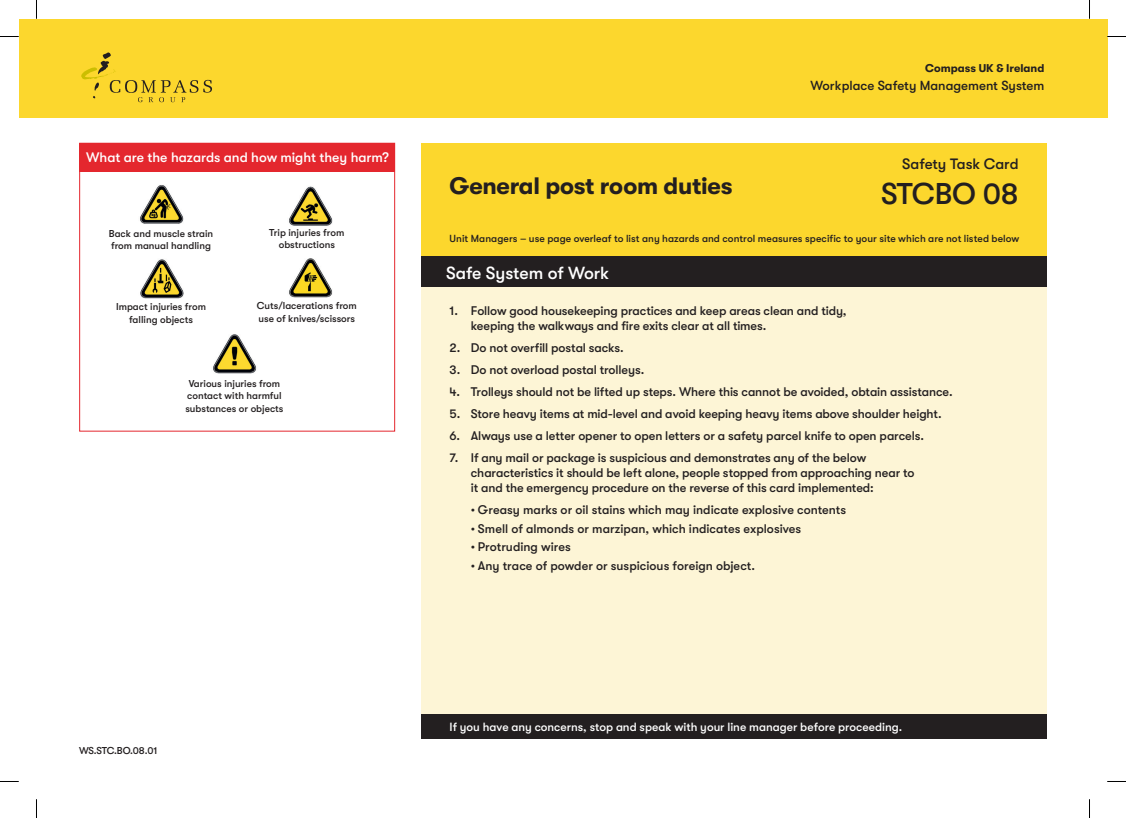
<style>
.page{position:relative;width:1126px;height:818px;background:#fff}
.page>*{position:absolute;margin:0;border:0;box-sizing:border-box;transform-origin:0 0}
.t1{font:500 30px "GT Walsheim Pro";letter-spacing:-.01em;color:#231f20}
.t2{font:700 23.75px "GT Walsheim Pro";letter-spacing:-.01em;color:#231f20}
.t3{font:500 17.5px "GT Walsheim Pro";color:#fff}
.t4{font:500 15px "GT Walsheim Pro";letter-spacing:-.005em;color:#231f20}
.t5{font:500 13.75px "GT Walsheim Pro";letter-spacing:-.005em;color:#fff}
.t6{font:500 13.12px "GT Walsheim Pro";color:#231f20}
.t7{font:500 12.5px/15px "GT Walsheim Pro";letter-spacing:-.005em;color:#231f20}
.t8{font:500 11.88px "GT Walsheim Pro";color:#fff}
.t9{font:700 11.25px "GT Walsheim Pro";color:#231f20}
.t10{font:500 10.25px "GT Walsheim Pro";letter-spacing:.005em;color:#231f20}
.t11{font:500 10px/12.5px "GT Walsheim Pro";color:#231f20;text-align:center}
</style>
<div class="page">
<div style="left:19px;top:19px;width:1088px;height:99px;background:#fcd72d"></div>
<svg style="left:81px;top:52px;width:131px;height:50px"></svg>
<div style="left:421px;top:143px;width:625px;height:113px;background:#fcd72d"></div>
<img style="left:140px;top:185px;width:44px;height:39px">
<img style="left:140px;top:259px;width:44px;height:39px">
<img style="left:213px;top:334px;width:44px;height:40px">
<img style="left:289px;top:186px;width:43px;height:40px">
<img style="left:289px;top:258px;width:43px;height:40px">
<div style="left:421px;top:256px;width:625px;height:31px;background:#231f20"></div>
<div style="left:421px;top:287px;width:625px;height:426px;background:#fdf5d6"></div>
<div style="left:421px;top:713px;width:625px;height:25px;background:#231f20"></div>
<div style="left:79px;top:143px;width:315px;height:28px;background:#e4272e"></div>
<svg style="left:0;top:36px;width:19px;height:1px"></svg>
<svg style="left:1107px;top:36px;width:18px;height:1px"></svg>
<svg style="left:36px;top:0;width:1px;height:19px"></svg>
<svg style="left:36px;top:799px;width:1px;height:18px"></svg>
<svg style="left:1089px;top:0;width:1px;height:19px"></svg>
<svg style="left:1089px;top:799px;width:1px;height:18px"></svg>
<p class="t5" style="left:86px;top:150px;width:304px">What are the hazards and how might they harm?</p>
<p class="t11" style="left:109px;top:227px;width:106px;text-align:left">Back and muscle strain from manual handling</p>
<p class="t11" style="left:116px;top:300px;width:91px">Impact injuries from falling objects</p>
<p class="t11" style="left:269px;top:226px;width:76px">Trip injuries from obstructions</p>
<p class="t11" style="left:257px;top:299px;width:101px;text-align:left">Cuts/lacerations from use of knives/scissors</p>
<p class="t11" style="left:185px;top:376px;width:99px">Various injuries from contact with harmful substances or objects</p>
<p class="t9" style="left:925px;top:62px;width:121px">Compass UK &amp; Ireland</p>
<p class="t6" style="left:810px;top:78px;width:235px">Workplace Safety Management System</p>
<p class="t4" style="left:902px;top:155px;width:118px">Safety Task Card</p>
<h2 class="t2" style="left:449px;top:173px;width:284px">General post room duties</h2>
<h1 class="t1" style="left:881px;top:176px;width:139px">STCBO 08</h1>
<p class="t10" style="left:449px;top:232px;width:571px">Unit Managers – use page overleaf to list any hazards and control measures specific to your site which are not listed below</p>
<h3 class="t3" style="left:446px;top:262px;width:165px">Safe System of Work</h3>
<p class="t7" style="left:471px;top:302px;width:377px;text-indent:-21px">1. Follow good housekeeping practices and keep areas clean and tidy, keeping the walkways and fire exits clear at all times.</p>
<p class="t7" style="left:449px;top:339px;width:175px">2. Do not overfill postal sacks.</p>
<p class="t7" style="left:449px;top:362px;width:196px">3. Do not overload postal trolleys.</p>
<p class="t7" style="left:449px;top:384px;width:504px">4. Trolleys should not be lifted up steps. Where this cannot be avoided, obtain assistance.</p>
<p class="t7" style="left:449px;top:406px;width:493px">5. Store heavy items at mid-level and avoid keeping heavy items above shoulder height.</p>
<p class="t7" style="left:449px;top:428px;width:476px">6. Always use a letter opener to open letters or a safety parcel knife to open parcels.</p>
<p class="t7" style="left:471px;top:450px;width:445px;text-indent:-21px">7. If any mail or package is suspicious and demonstrates any of the below characteristics it should be left alone, people stopped from approaching near to it and the emergency procedure on the reverse of this card implemented:</p>
<p class="t7" style="left:471px;top:502px;width:377px">• Greasy marks or oil stains which may indicate explosive contents</p>
<p class="t7" style="left:471px;top:521px;width:332px">• Smell of almonds or marzipan, which indicates explosives</p>
<p class="t7" style="left:471px;top:539px;width:101px">• Protruding wires</p>
<p class="t7" style="left:471px;top:558px;width:286px">• Any trace of powder or suspicious foreign object.</p>
<p class="t11" style="left:79px;top:743px;width:80px">WS.STC.BO.08.01</p>
<p class="t8" style="left:449px;top:719px;width:454px">If you have any concerns, stop and speak with your line manager before proceeding.</p>
</div>
